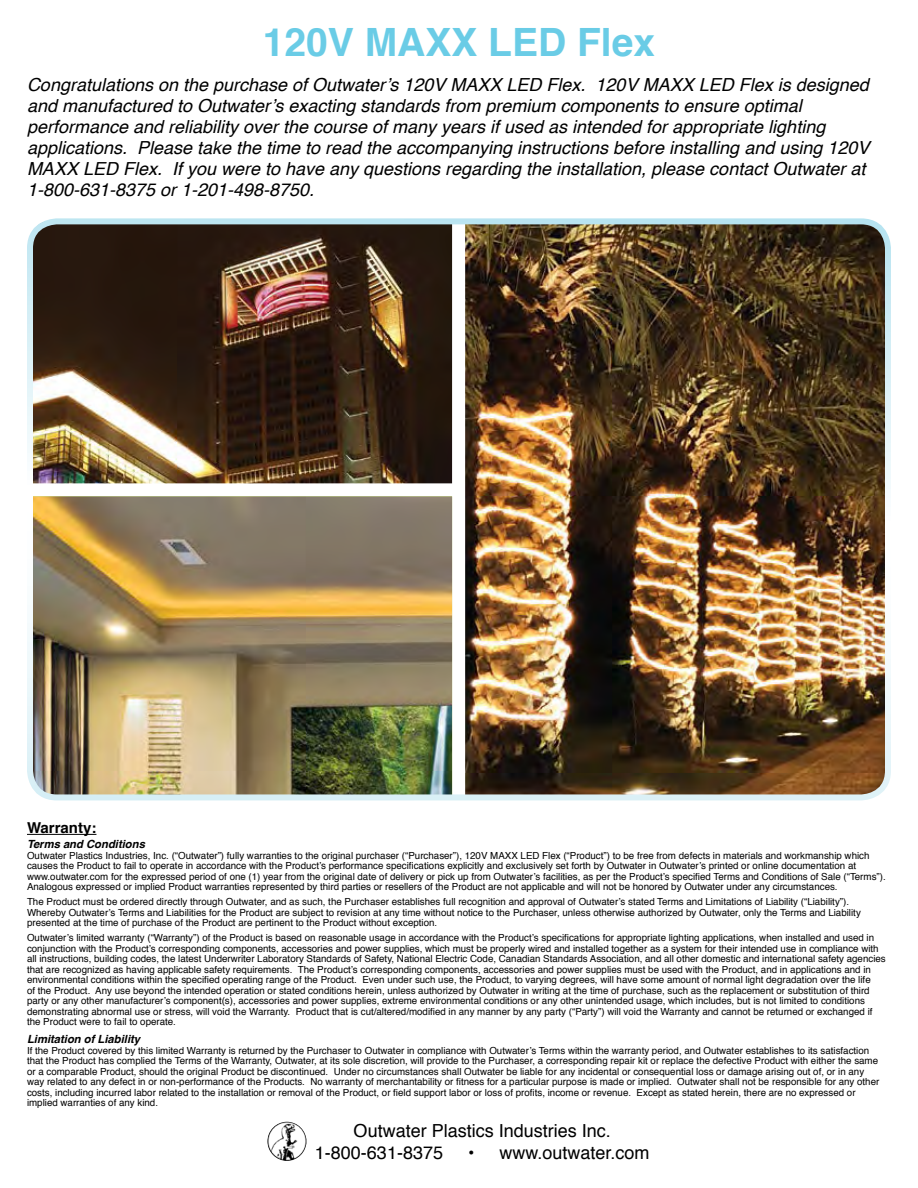
<style>
.page{position:relative;width:918px;height:1188px;background:#fff}
.page>*{position:absolute;margin:0;border:0;box-sizing:border-box;transform-origin:0 0}
.t1{font:700 39px "Helvetica";color:#6acce6}
.t2{font:italic 18px/21px "Helvetica";color:#000}
.t3{font:18px/21.6px "Helvetica";color:#000}
.t4{font:700 15px "Helvetica";color:#000}
.t5{font:italic 700 11.25px "Helvetica";color:#000}
.t6{font:9.75px/10.5px "Helvetica";color:#000}
</style>
<div class="page">
<img style="left:465px;top:225px;width:419px;height:568px">
<img style="left:34px;top:496px;width:418px;height:297px">
<img style="left:34px;top:225px;width:418px;height:258px">
<hr style="left:27px;top:834px;width:69px;height:1px;background:#000">
<img style="left:267px;top:1122px;width:40px;height:39px;border-radius:20px">
<div style="left:27px;top:218px;width:864px;height:582px;border:6px solid #fff;border-radius:27px"></div>
<h1 class="t1" style="left:263px;top:11px;width:394px">120V MAXX LED Flex</h1>
<p class="t2" style="left:27px;top:74px;width:844px">Congratulations on the purchase of Outwater’s 120V MAXX LED Flex. 120V MAXX LED Flex is designed and manufactured to Outwater’s exacting standards from premium components to ensure optimal performance and reliability over the course of many years if used as intended for appropriate lighting applications. Please take the time to read the accompanying instructions before installing and using 120V MAXX LED Flex. If you were to have any questions regarding the installation, please contact Outwater at 1-800-631-8375 or 1-201-498-8750.</p>
<h3 class="t4" style="left:27px;top:816px;width:71px">Warranty:</h3>
<p class="t5" style="left:27px;top:835px;width:119px">Terms and Conditions</p>
<p class="t6" style="left:27px;top:850px;width:860px">Outwater Plastics Industries, Inc. (“Outwater”) fully warranties to the original purchaser (“Purchaser”), 120V MAXX LED Flex (“Product”) to be free from defects in materials and workmanship which causes the Product to fail to operate in accordance with the Product’s performance specifications explicitly and exclusively set forth by Outwater in Outwater’s printed or online documentation at www.outwater.com for the expressed period of one (1) year from the original date of delivery or pick up from Outwater’s facilities, as per the Product’s specified Terms and Conditions of Sale (“Terms”).<br>Analogous expressed or implied Product warranties represented by third parties or resellers of the Product are not applicable and will not be honored by Outwater under any circumstances.</p>
<p class="t6" style="left:27px;top:897px;width:835px">The Product must be ordered directly through Outwater, and as such, the Purchaser establishes full recognition and approval of Outwater’s stated Terms and Limitations of Liability (“Liability”).<br>Whereby Outwater’s Terms and Liabilities for the Product are subject to revision at any time without notice to the Purchaser, unless otherwise authorized by Outwater, only the Terms and Liability presented at the time of purchase of the Product are pertinent to the Product without exception.</p>
<p class="t6" style="left:27px;top:933px;width:860px">Outwater’s limited warranty (“Warranty”) of the Product is based on reasonable usage in accordance with the Product’s specifications for appropriate lighting applications, when installed and used in conjunction with the Product’s corresponding components, accessories and power supplies, which must be properly wired and installed together as a system for their intended use in compliance with all instructions, building codes, the latest Underwriter Laboratory Standards of Safety, National Electric Code, Canadian Standards Association, and all other domestic and international safety agencies that are recognized as having applicable safety requirements. The Product’s corresponding components, accessories and power supplies must be used with the Product, and in applications and in environmental conditions within the specified operating range of the Product. Even under such use, the Product, to varying degrees, will have some amount of normal light degradation over the life<br>of the Product. Any use beyond the intended operation or stated conditions herein, unless authorized by Outwater in writing at the time of purchase, such as the replacement or substitution of third party or any other manufacturer’s component(s), accessories and power supplies, extreme environmental conditions or any other unintended usage, which includes, but is not limited to conditions demonstrating abnormal use or stress, will void the Warranty. Product that is cut/altered/modified in any manner by any party (“Party”) will void the Warranty and cannot be returned or exchanged if the Product were to fail to operate.</p>
<p class="t5" style="left:27px;top:1030px;width:115px">Limitation of Liability</p>
<p class="t6" style="left:27px;top:1045px;width:854px">If the Product covered by this limited Warranty is returned by the Purchaser to Outwater in compliance with Outwater’s Terms within the warranty period, and Outwater establishes to its satisfaction that the Product has complied the Terms of the Warranty, Outwater, at its sole discretion, will provide to the Purchaser, a corresponding repair kit or replace the defective Product with either the same or a comparable Product, should the original Product be discontinued. Under no circumstances shall Outwater be liable for any incidental or consequential loss or damage arising out of, or in any way related to any defect in or non-performance of the Products. No warranty of merchantability or fitness for a particular purpose is made or implied. Outwater shall not be responsible for any other costs, including incurred labor related to the installation or removal of the Product, or field support labor or loss of profits, income or revenue. Except as stated herein, there are no expressed or implied warranties of any kind.</p>
<h2 class="t3" style="left:315px;top:1121px;width:297px;text-indent:39px">Outwater Plastics Industries Inc.<br>1-800-631-8375</h2>
<h2 class="t3" style="left:468px;top:1142px;width:183px">• www.outwater.com</h2>
</div>
